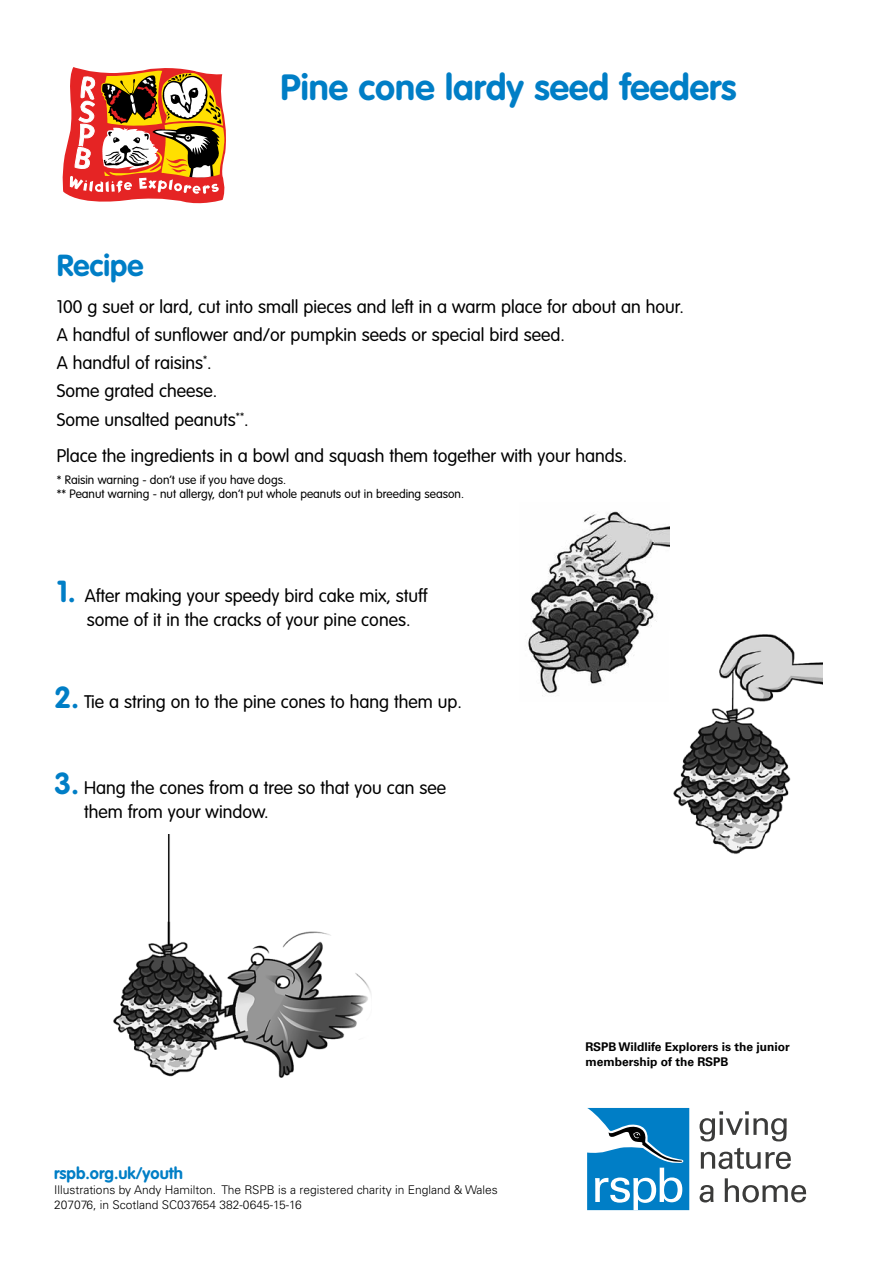
<style>
.page{position:relative;width:893px;height:1263px;background:#fff}
.page>*{position:absolute;margin:0;border:0;box-sizing:border-box;transform-origin:0 0}
.t1{font:700 36px "VAG Rounded";color:#007ec6}
.t2{font:700 30px "VAG Rounded";color:#007ec6}
.t3{font:300 18px/28.2px "VAG Rounded";color:#000}
.t4{font:700 16.5px "VAG Rounded";color:#007ec6}
.t5{font:300 12px/15px "Univers";color:#000}
.t6{font:300 12px/13.5px "VAG Rounded";color:#000}
.t7{font:700 12px/15px "Univers";color:#000}
.s1{font-weight:700;font-size:30px;color:#007ec6}
</style>
<div class="page">
<svg style="left:700px;top:1111px;width:87px;height:30px"></svg>
<svg style="left:701px;top:1148px;width:90px;height:21px"></svg>
<svg style="left:700px;top:1185px;width:13px;height:17px"></svg>
<svg style="left:725px;top:1178px;width:81px;height:24px"></svg>
<svg style="left:587px;top:1108px;width:102px;height:102px"></svg>
<svg style="left:63px;top:67px;width:163px;height:136px"></svg>
<img style="left:113px;top:834px;width:258px;height:244px">
<img style="left:528px;top:511px;width:142px;height:185px">
<img style="left:673px;top:634px;width:149px;height:220px">
<h1 class="t1" style="left:281px;top:66px;width:457px">Pine cone lardy seed feeders</h1>
<h2 class="t2" style="left:57px;top:248px;width:88px">Recipe</h2>
<p class="t3" style="left:57px;top:293px;width:629px">100 g suet or lard, cut into small pieces and left in a warm place for about an hour.<br>A handful of sunflower and/or pumpkin seeds or special bird seed.<br>A handful of raisins<sup>*</sup>.<br>Some grated cheese.<br>Some unsalted peanuts<sup>**</sup>.</p>
<p class="t3" style="left:57px;top:443px;width:572px">Place the ingredients in a bowl and squash them together with your hands.</p>
<p class="t6" style="left:57px;top:474px;width:409px">* Raisin warning - don’t use if you have dogs.<br>** Peanut warning - nut allergy, don’t put whole peanuts out in breeding season.</p>
<p class="t3" style="left:87px;top:584px;width:342px;line-height:24px;text-indent:-30px"><span class="s1">1.</span> After making your speedy bird cake mix, stuff some of it in the cracks of your pine cones.</p>
<p class="t3" style="left:54px;top:688px;width:409px"><span class="s1">2.</span> Tie a string on to the pine cones to hang them up.</p>
<p class="t3" style="left:84px;top:777px;width:364px;line-height:24px;text-indent:-30px"><span class="s1">3.</span> Hang the cones from a tree so that you can see them from your window.</p>
<p class="t4" style="left:54px;top:1163px;width:130px">rspb.org.uk/youth</p>
<p class="t5" style="left:54px;top:1182px;width:445px">Illustrations by Andy Hamilton. The RSPB is a registered charity in England &amp; Wales<br>207076, in Scotland SC037654 382-0645-15-16</p>
<p class="t7" style="left:585px;top:1039px;width:206px">RSPB Wildlife Explorers is the junior membership of the RSPB</p>
</div>
